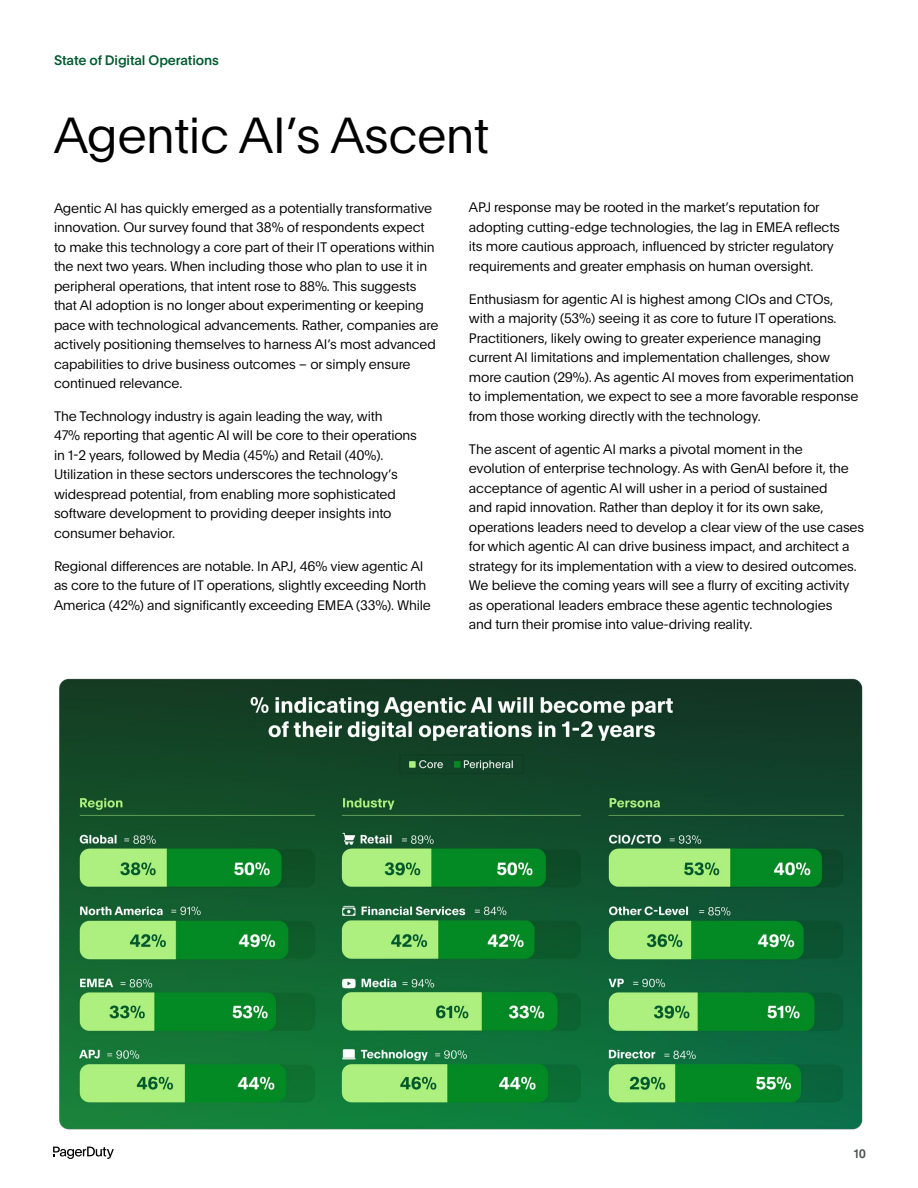
<style>
.page{position:relative;width:918px;height:1188px;background:#fff}
.page>*{position:absolute;margin:0;border:0;box-sizing:border-box;transform-origin:0 0}
.t1{font:300 49.5px "Plain";letter-spacing:-.01em;color:#000}
.t2{font:300 13.5px/19.5px "Plain";letter-spacing:-.01em;color:#000}
.t3{font:500 13.5px "Plain";letter-spacing:-.01em;color:#005a2f}
.t4{font:500 12px "Plain";color:#4b4f4f}
</style>
<div class="page">
<svg style="left:53px;top:1147px;width:61px;height:12px"></svg>
<img style="left:59px;top:678px;width:804px;height:452px">
<p class="t3" style="left:54px;top:50px;width:166px">State of Digital Operations</p>
<h1 class="t1" style="left:54px;top:99px;width:437px">Agentic AI’s Ascent</h1>
<p class="t2" style="left:54px;top:197px;width:386px">Agentic AI has quickly emerged as a potentially transformative innovation. Our survey found that 38% of respondents expect to make this technology a core part of their IT operations within the next two years. When including those who plan to use it in peripheral operations, that intent rose to 88%. This suggests that AI adoption is no longer about experimenting or keeping pace with technological advancements. Rather, companies are actively positioning themselves to harness AI’s most advanced capabilities to drive business outcomes – or simply ensure continued relevance.</p>
<p class="t2" style="left:54px;top:406px;width:365px">The Technology industry is again leading the way, with<br>47% reporting that agentic AI will be core to their operations in 1-2 years, followed by Media (45%) and Retail (40%).<br>Utilization in these sectors underscores the technology’s widespread potential, from enabling more sophisticated software development to providing deeper insights into consumer behavior.</p>
<p class="t2" style="left:54px;top:556px;width:378px">Regional differences are notable. In APJ, 46% view agentic AI as core to the future of IT operations, slightly exceeding North<br>America (42%) and significantly exceeding EMEA (33%). While</p>
<p class="t2" style="left:469px;top:197px;width:373px">APJ response may be rooted in the market’s reputation for adopting cutting-edge technologies, the lag in EMEA reflects its more cautious approach, influenced by stricter regulatory requirements and greater emphasis on human oversight.</p>
<p class="t2" style="left:469px;top:289px;width:391px">Enthusiasm for agentic AI is highest among CIOs and CTOs, with a majority (53%) seeing it as core to future IT operations.<br>Practitioners, likely owing to greater experience managing current AI limitations and implementation challenges, show more caution (29%). As agentic AI moves from experimentation to implementation, we expect to see a more favorable response from those working directly with the technology.</p>
<p class="t2" style="left:469px;top:439px;width:397px">The ascent of agentic AI marks a pivotal moment in the<br>evolution of enterprise technology. As with GenAI before it, the acceptance of agentic AI will usher in a period of sustained<br>and rapid innovation. Rather than deploy it for its own sake, operations leaders need to develop a clear view of the use cases for which agentic AI can drive business impact, and architect a strategy for its implementation with a view to desired outcomes.<br>We believe the coming years will see a flurry of exciting activity as operational leaders embrace these agentic technologies<br>and turn their promise into value-driving reality.</p>
<p class="t4" style="left:854px;top:1145px;width:14px">10</p>
</div>
